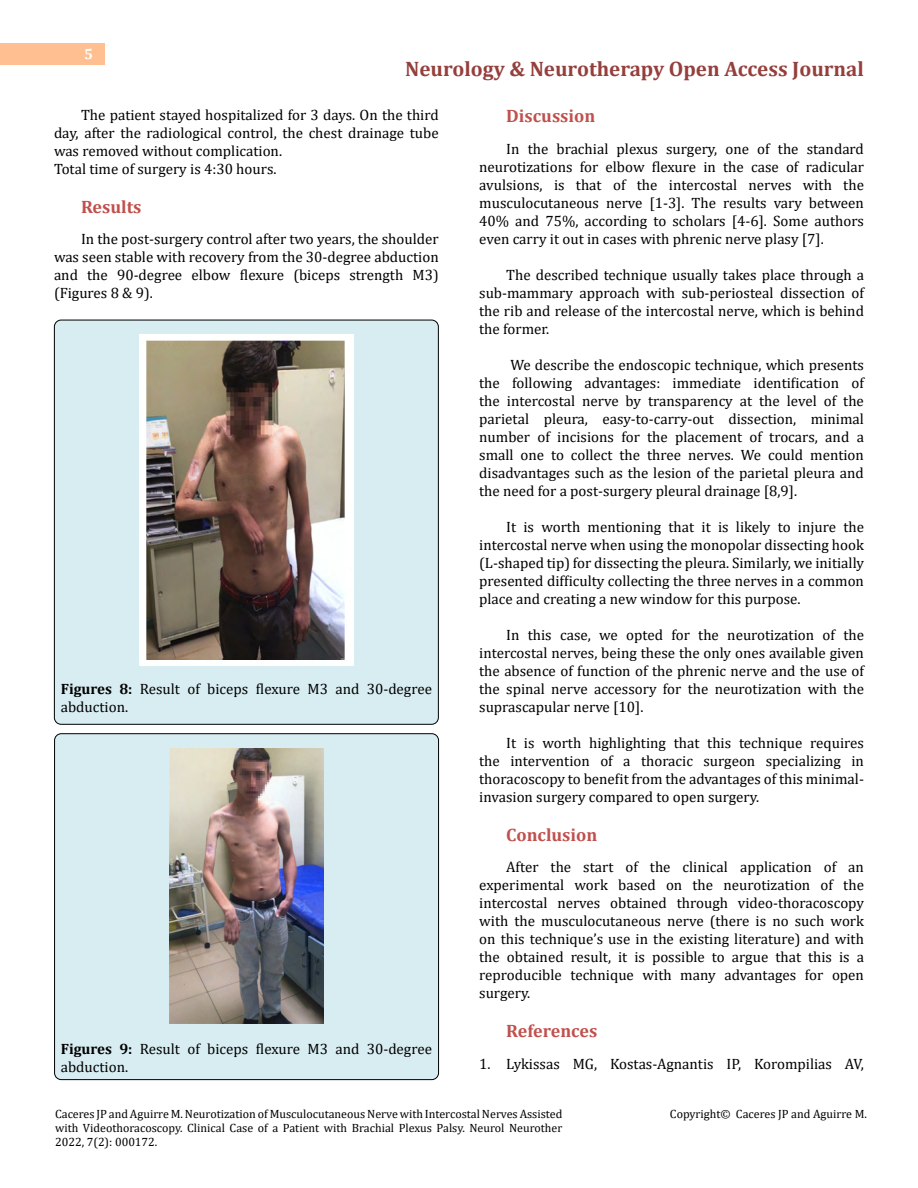
<style>
.page{position:relative;width:918px;height:1188px;background:#fff}
.page>*{position:absolute;margin:0;border:0;box-sizing:border-box;transform-origin:0 0}
.t1{font:700 21px "Cambria";color:#953f3c}
.t2{font:700 18px "Cambria";color:#c0504d}
.t3{font:15px/18px "Cambria";color:#000;text-align:justify}
.t4{font:700 15px "Cambria";color:#fff}
.t5{font:12px/14.4px "Cambria";color:#000;text-align:justify}
.s1{font-weight:700}
</style>
<div class="page">
<div style="left:0;top:43px;width:105px;height:21px;background:#ffbf91"></div>
<div style="left:55px;top:734px;width:384px;height:346px;background:#d8edf2;border-radius:7px"></div>
<div style="left:54px;top:733px;width:385px;height:347px;border:1px solid #000;border-radius:7px"></div>
<div style="left:54px;top:320px;width:384px;height:404px;background:#d8edf2;border-radius:7px"></div>
<img style="left:139px;top:334px;width:214px;height:331px">
<img style="left:169px;top:748px;width:155px;height:275px">
<p class="t4" style="left:84px;top:44px;width:10px">5</p>
<h1 class="t1" style="left:405px;top:54px;width:460px">Neurology &amp; Neurotherapy Open Access Journal</h1>
<p class="t3" style="left:54px;top:105px;width:386px;text-align:left;text-indent:27px">The patient stayed hospitalized for 3 days. On the third day, after the radiological control, the chest drainage tube was removed without complication.<br>Total time of surgery is 4:30 hours.</p>
<p class="t2" style="left:81px;top:194px;width:62px">Results</p>
<p class="t3" style="left:54px;top:230px;width:386px;text-indent:27px">In the post-surgery control after two years, the shoulder was seen stable with recovery from the 30-degree abduction and the 90-degree elbow flexure (biceps strength M3) (Figures 8 &amp; 9).</p>
<p class="t3" style="left:61px;top:680px;width:373px"><span class="s1">Figures 8:</span> Result of biceps flexure M3 and 30-degree abduction.</p>
<p class="t3" style="left:61px;top:1040px;width:373px"><span class="s1">Figures 9:</span> Result of biceps flexure M3 and 30-degree abduction.</p>
<p class="t2" style="left:506px;top:103px;width:91px">Discussion</p>
<p class="t3" style="left:479px;top:139px;width:386px;text-indent:27px">In the brachial plexus surgery, one of the standard neurotizations for elbow flexure in the case of radicular avulsions, is that of the intercostal nerves with the musculocutaneous nerve [1-3]. The results vary between 40% and 75%, according to scholars [4-6]. Some authors even carry it out in cases with phrenic nerve plasy [7].</p>
<p class="t3" style="left:479px;top:265px;width:386px;text-indent:27px">The described technique usually takes place through a sub-mammary approach with sub-periosteal dissection of the rib and release of the intercostal nerve, which is behind the former.</p>
<p class="t3" style="left:479px;top:355px;width:386px;text-indent:31px">We describe the endoscopic technique, which presents the following advantages: immediate identification of the intercostal nerve by transparency at the level of the parietal pleura, easy-to-carry-out dissection, minimal number of incisions for the placement of trocars, and a small one to collect the three nerves. We could mention disadvantages such as the lesion of the parietal pleura and the need for a post-surgery pleural drainage [8,9].</p>
<p class="t3" style="left:479px;top:517px;width:386px;text-indent:27px">It is worth mentioning that it is likely to injure the intercostal nerve when using the monopolar dissecting hook (L-shaped tip) for dissecting the pleura. Similarly, we initially presented difficulty collecting the three nerves in a common place and creating a new window for this purpose.</p>
<p class="t3" style="left:479px;top:625px;width:386px;text-indent:27px">In this case, we opted for the neurotization of the intercostal nerves, being these the only ones available given the absence of function of the phrenic nerve and the use of the spinal nerve accessory for the neurotization with the suprascapular nerve [10].</p>
<p class="t3" style="left:479px;top:733px;width:386px;text-indent:27px">It is worth highlighting that this technique requires the intervention of a thoracic surgeon specializing in thoracoscopy to benefit from the advantages of this minimal&shy;invasion surgery compared to open surgery.</p>
<p class="t2" style="left:506px;top:822px;width:93px">Conclusion</p>
<p class="t3" style="left:479px;top:858px;width:386px;text-indent:27px">After the start of the clinical application of an experimental work based on the neurotization of the intercostal nerves obtained through video-thoracoscopy with the musculocutaneous nerve (there is no such work on this technique’s use in the existing literature) and with the obtained result, it is possible to argue that this is a reproducible technique with many advantages for open surgery.</p>
<p class="t2" style="left:506px;top:1018px;width:93px">References</p>
<p class="t3" style="left:479px;top:1054px;width:386px">1. Lykissas MG, Kostas-Agnantis IP, Korompilias AV,</p>
<p class="t5" style="left:55px;top:1106px;width:509px">Caceres JP and Aguirre M. Neurotization of Musculocutaneous Nerve with Intercostal Nerves Assisted with Videothoracoscopy. Clinical Case of a Patient with Brachial Plexus Palsy. Neurol Neurother 2022, 7(2): 000172.</p>
<p class="t5" style="left:670px;top:1106px;width:199px">Copyright© Caceres JP and Aguirre M.</p>
</div>
